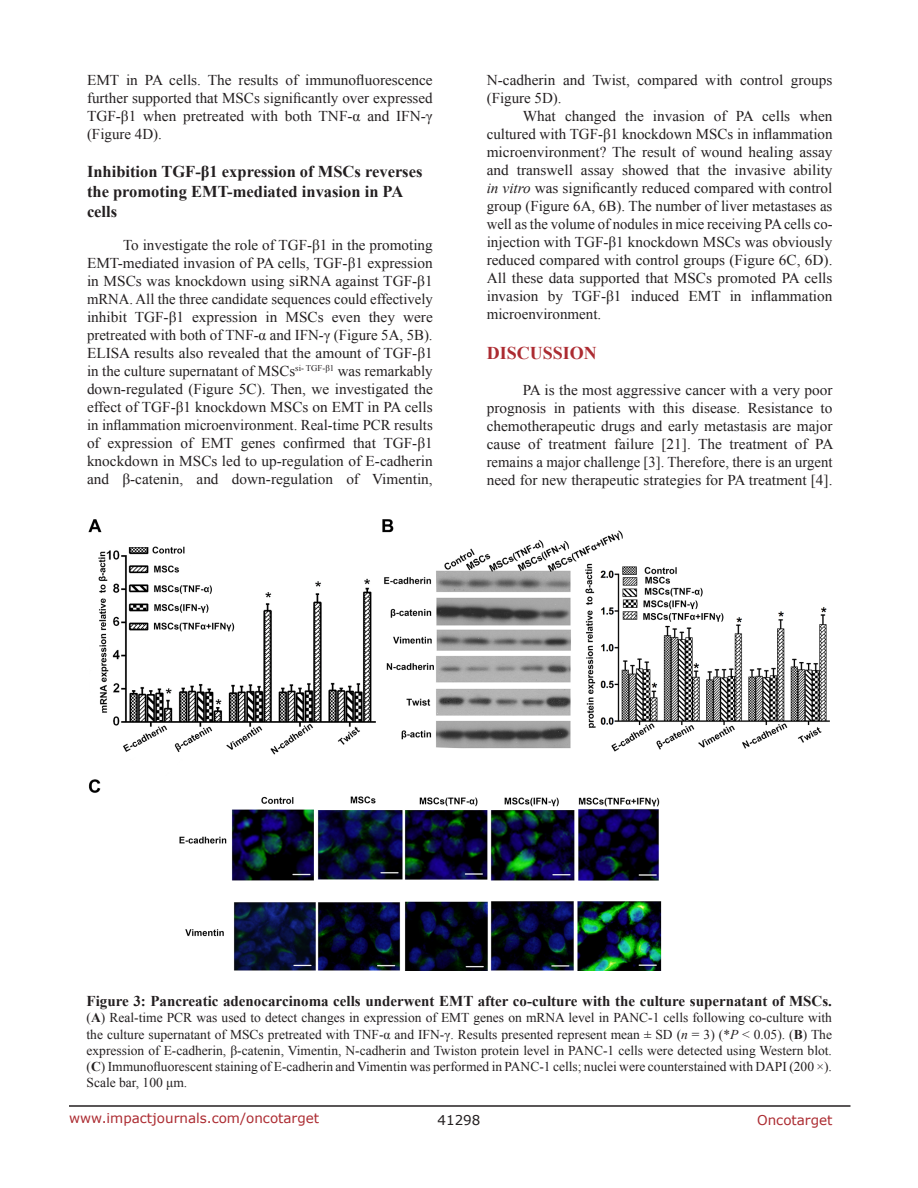
<style>
.page{position:relative;width:918px;height:1188px;background:#fff}
.page>*{position:absolute;margin:0;border:0;box-sizing:border-box;transform-origin:0 0}
.t1{font:700 18px "Times New Roman";color:#ac2b31}
.t2{font:700 16.5px/19.8px "Times New Roman";color:#231f20}
.t3{font:15px/18px "Times New Roman";color:#231f20;text-align:justify}
.t4{font:700 15px "Times New Roman";color:#231f20}
.t5{font:13.5px/16.2px "Times New Roman";color:#231f20;text-align:justify}
.t6{font:13.5px "Verdana";color:#ac2b31}
.t7{font:13.5px "Verdana";color:#231f20}
.s1{font-style:italic}
.s2{font-weight:700}
</style>
<div class="page">
<hr style="left:69px;top:1105px;width:781px;height:2px;background:#231f20">
<img style="left:89px;top:519px;width:741px;height:452px">
<p class="t3" style="left:87px;top:71px;width:347px">EMT in PA cells. The results of immunofluorescence further supported that MSCs significantly over expressed TGF-β1 when pretreated with both TNF-α and IFN-γ (Figure 4D).</p>
<p class="t2" style="left:87px;top:161px;width:337px">Inhibition TGF-β1 expression of MSCs reverses the promoting EMT-mediated invasion in PA cells</p>
<p class="t3" style="left:87px;top:236px;width:347px;text-indent:36px">To investigate the role of TGF-β1 in the promoting EMT-mediated invasion of PA cells, TGF-β1 expression in MSCs was knockdown using siRNA against TGF-β1 mRNA. All the three candidate sequences could effectively inhibit TGF-β1 expression in MSCs even they were pretreated with both of TNF-α and IFN-γ (Figure 5A, 5B).<br>ELISA results also revealed that the amount of TGF-β1 in the culture supernatant of MSCs<sup>si-</sup> <sup>TGF-β1</sup> was remarkably down-regulated (Figure 5C). Then, we investigated the effect of TGF-β1 knockdown MSCs on EMT in PA cells in inflammation microenvironment. Real-time PCR results of expression of EMT genes confirmed that TGF-β1 knockdown in MSCs led to up-regulation of E-cadherin and β-catenin, and down-regulation of Vimentin,</p>
<p class="t3" style="left:487px;top:71px;width:347px">N-cadherin and Twist, compared with control groups (Figure 5D).</p>
<p class="t3" style="left:487px;top:107px;width:347px;text-indent:36px">What changed the invasion of PA cells when cultured with TGF-β1 knockdown MSCs in inflammation microenvironment? The result of wound healing assay and transwell assay showed that the invasive ability <span class="s1">in vitro</span> was significantly reduced compared with control group (Figure 6A, 6B). The number of liver metastases as well as the volume of nodules in mice receiving PA cells co&shy;injection with TGF-β1 knockdown MSCs was obviously reduced compared with control groups (Figure 6C, 6D).<br>All these data supported that MSCs promoted PA cells invasion by TGF-β1 induced EMT in inflammation microenvironment.</p>
<p class="t1" style="left:487px;top:341px;width:32px">DISCUSS</p>
<p class="t1" style="left:563px;top:341px;width:21px">ION</p>
<p class="t3" style="left:487px;top:381px;width:348px;text-indent:36px">PA is the most aggressive cancer with a very poor prognosis in patients with this disease. Resistance to chemotherapeutic drugs and early metastasis are major cause of treatment failure [21]. The treatment of PA remains a major challenge [3]. Therefore, there is an urgent need for new therapeutic strategies for PA treatment [4].</p>
<p class="t4" style="left:87px;top:991px;width:747px">Figure 3: Pancreatic adenocarcinoma cells underwent EMT after co-culture with the culture supernatant of MSCs.</p>
<p class="t5" style="left:87px;top:1010px;width:747px">(<span class="s2">A</span>) Real-time PCR was used to detect changes in expression of EMT genes on mRNA level in PANC-1 cells following co-culture with the culture supernatant of MSCs pretreated with TNF-α and IFN-γ. Results presented represent mean ± SD (<span class="s1">n</span> = 3) (*<span class="s1">P</span> &lt; 0.05). (<span class="s2">B</span>) The expression of E-cadherin, β-catenin, Vimentin, N-cadherin and Twiston protein level in PANC-1 cells were detected using Western blot. (<span class="s2">C</span>) Immunofluorescent staining of E-cadherin and Vimentin was performed in PANC-1 cells; nuclei were counterstained with DAPI (200 ×).<br>Scale bar, 100 μm.</p>
<p class="t6" style="left:69px;top:1109px;width:252px">www.impactjournals.com/oncotarget</p>
<p class="t7" style="left:438px;top:1111px;width:44px">41298</p>
<p class="t6" style="left:757px;top:1111px;width:77px">Oncotarget</p>
</div>
